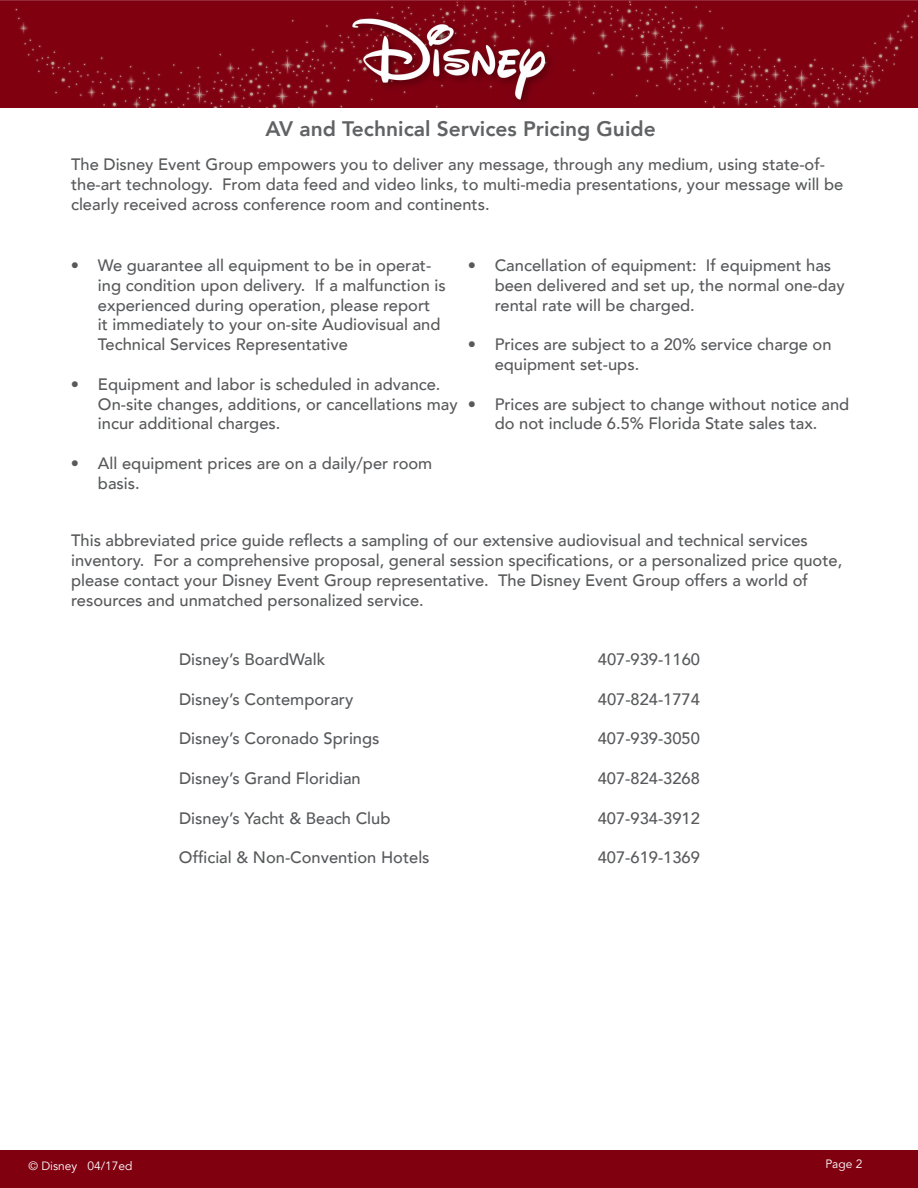
<style>
.page{position:relative;width:918px;height:1188px;background:#fff}
.page>*{position:absolute;margin:0;border:0;box-sizing:border-box;transform-origin:0 0}
.t1{font:800 21px "Avenir";color:#616264}
.t2{font:500 16.5px/19.8px "Avenir";color:#58595b}
.t3{font:12px "Avenir";color:#fff}
.t4{font:12px "Avenir LT Std";color:#fff}
</style>
<div class="page">
<div style="left:0;top:1150px;width:918px;height:38px;background:#800010"></div>
<img style="left:0;top:1px;width:918px;height:106px">
<p class="t1" style="left:265px;top:112px;width:392px">AV and Technical Services Pricing Guide</p>
<p class="t2" style="left:71px;top:154px;width:774px">The Disney Event Group empowers you to deliver any message, through any medium, using state-of&shy;the-art technology. From data feed and video links, to multi-media presentations, your message will be clearly received across conference room and continents.</p>
<p class="t2" style="left:98px;top:255px;width:349px;text-indent:-27px">• We guarantee all equipment to be in operat&shy;ing condition upon delivery. If a malfunction is experienced during operation, please report<br>it immediately to your on-site Audiovisual and Technical Services Representative</p>
<p class="t2" style="left:98px;top:373px;width:361px;text-indent:-27px">• Equipment and labor is scheduled in advance.<br>On-site changes, additions, or cancellations may incur additional charges.</p>
<p class="t2" style="left:98px;top:453px;width:336px;text-indent:-27px">• All equipment prices are on a daily/per room basis.</p>
<p class="t2" style="left:495px;top:255px;width:352px;text-indent:-27px">• Cancellation of equipment: If equipment has been delivered and set up, the normal one-day rental rate will be charged.</p>
<p class="t2" style="left:495px;top:334px;width:338px;text-indent:-27px">• Prices are subject to a 20% service charge on equipment set-ups.</p>
<p class="t2" style="left:468px;top:393px;width:383px;text-align:center">• Prices are subject to change without notice and do not include 6.5% Florida State sales tax.</p>
<p class="t2" style="left:71px;top:530px;width:773px">This abbreviated price guide reflects a sampling of our extensive audiovisual and technical services inventory. For a comprehensive proposal, general session specifications, or a personalized price quote, please contact your Disney Event Group representative. The Disney Event Group offers a world of resources and unmatched personalized service.</p>
<p class="t2" style="left:179px;top:649px;width:148px">Disney’s BoardWalk</p>
<p class="t2" style="left:598px;top:649px;width:104px">407-939-1160</p>
<p class="t2" style="left:179px;top:688px;width:176px">Disney’s Contemporary</p>
<p class="t2" style="left:598px;top:688px;width:104px">407-824-1774</p>
<p class="t2" style="left:179px;top:728px;width:202px">Disney’s Coronado Springs</p>
<p class="t2" style="left:598px;top:728px;width:104px">407-939-3050</p>
<p class="t2" style="left:179px;top:768px;width:183px">Disney’s Grand Floridian</p>
<p class="t2" style="left:598px;top:768px;width:104px">407-824-3268</p>
<p class="t2" style="left:179px;top:807px;width:213px">Disney’s Yacht &amp; Beach Club</p>
<p class="t2" style="left:598px;top:807px;width:104px">407-934-3912</p>
<p class="t2" style="left:179px;top:847px;width:252px">Official &amp; Non-Convention Hotels</p>
<p class="t2" style="left:598px;top:847px;width:104px">407-619-1369</p>
<p class="t3" style="left:28px;top:1159px;width:106px">© Disney 04/17ed</p>
<p class="t4" style="left:825px;top:1157px;width:39px">Page 2</p>
</div>
